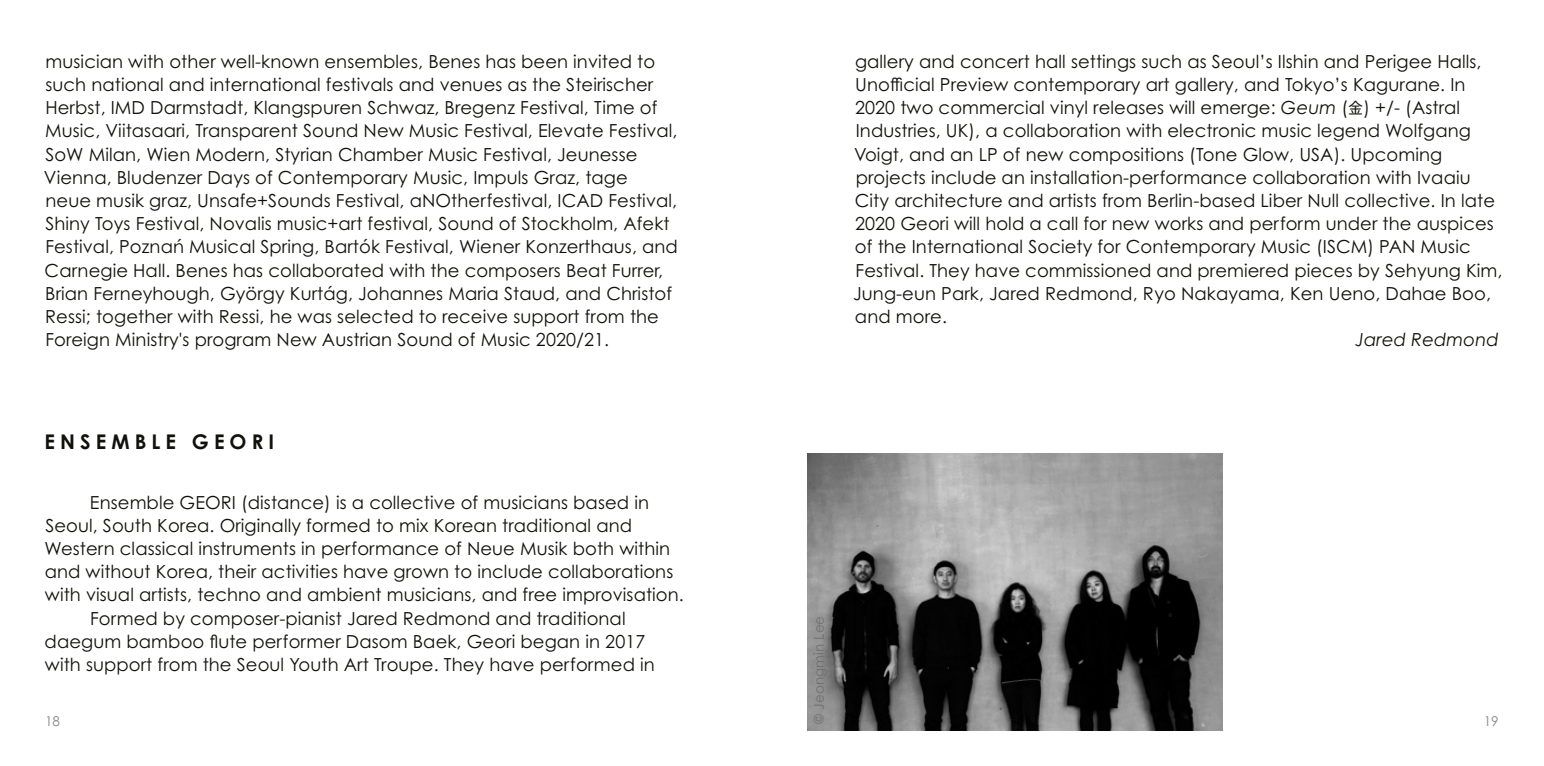
<style>
.page{position:relative;width:1544px;height:766px;background:#fff}
.page>*{position:absolute;margin:0;border:0;box-sizing:border-box;transform-origin:0 0}
.t1{font:700 20.25px "Century Gothic Pro";letter-spacing:.25em;color:#12120d}
.fließtext_englisch{font:18px/23.2px "Century Gothic Pro";letter-spacing:.005em;color:#12120d}
.fließtext_englisch-2{font:italic 18px "Century Gothic Pro";letter-spacing:.005em;color:#12120d}
.fließtext_englisch-3{font:13.5px "Century Gothic Pro";letter-spacing:.01em;color:#6f7070}
.t2{font:13.5px "Century Gothic Pro";color:#878988}
.s1{font-style:italic}
.s2{font-family:"Apple SD Gothic Neo";font-size:17.32px}
</style>
<div class="page">
<img style="left:807px;top:453px;width:415px;height:277px">
<p class="fließtext_englisch" style="left:44px;top:49px;width:635px">musician with other well-known ensembles, Benes has been invited to such national and international festivals and venues as the Steirischer Herbst, IMD Darmstadt, Klangspuren Schwaz, Bregenz Festival, Time of Music, Viitasaari, Transparent Sound New Music Festival, Elevate Festival, SoW Milan, Wien Modern, Styrian Chamber Music Festival, Jeunesse Vienna, Bludenzer Days of Contemporary Music, Impuls Graz, tage neue musik graz, Unsafe+Sounds Festival, aNOtherfestival, ICAD Festival, Shiny Toys Festival, Novalis music+art festival, Sound of Stockholm, Afekt Festival, Poznań Musical Spring, Bartók Festival, Wiener Konzerthaus, and Carnegie Hall. Benes has collaborated with the composers Beat Furrer, Brian Ferneyhough, György Kurtág, Johannes Maria Staud, and Christof Ressi; together with Ressi, he was selected to receive support from the Foreign Ministry's program New Austrian Sound of Music 2020/21.</p>
<p class="t1" style="left:45px;top:428px;width:231px">ENSEMBLE GEORI</p>
<p class="fließtext_englisch" style="left:853px;top:49px;width:651px">gallery and concert hall settings such as Seoul’s Ilshin and Perigee Halls, Unofficial Preview contemporary art gallery, and Tokyo’s Kagurane. In 2020 two commercial vinyl releases will emerge: <span class="s1">Geum</span> (<span class="s2">金</span>) +/- (Astral Industries, UK), a collaboration with electronic music legend Wolfgang Voigt, and an LP of new compositions (Tone Glow, USA). Upcoming projects include an installation-performance collaboration with Ivaaiu City architecture and artists from Berlin-based Liber Null collective. In late 2020 Geori will hold a call for new works and perform under the auspices of the International Society for Contemporary Music (ISCM) PAN Music Festival. They have commissioned and premiered pieces by Sehyung Kim, Jung-eun Park, Jared Redmond, Ryo Nakayama, Ken Ueno, Dahae Boo, and more.</p>
<p class="fließtext_englisch-2" style="left:1355px;top:329px;width:145px">Jared Redmond</p>
<p class="fließtext_englisch" style="left:44px;top:490px;width:641px;text-indent:45px">Ensemble GEORI (distance) is a collective of musicians based in Seoul, South Korea. Originally formed to mix Korean traditional and Western classical instruments in performance of Neue Musik both within and without Korea, their activities have grown to include collaborations with visual artists, techno and ambient musicians, and free improvisation.</p>
<p class="fließtext_englisch" style="left:45px;top:606px;width:612px;text-indent:45px">Formed by composer-pianist Jared Redmond and traditional daegum bamboo flute performer Dasom Baek, Geori began in 2017 with support from the Seoul Youth Art Troupe. They have performed in</p>
<p class="fließtext_englisch-3" style="left:811px;top:723px;width:110px;rotate:-90deg">© Jeongmin Lee</p>
<p class="t2" style="left:45px;top:712px;width:16px">18</p>
<p class="t2" style="left:1483px;top:712px;width:16px">19</p>
</div>
